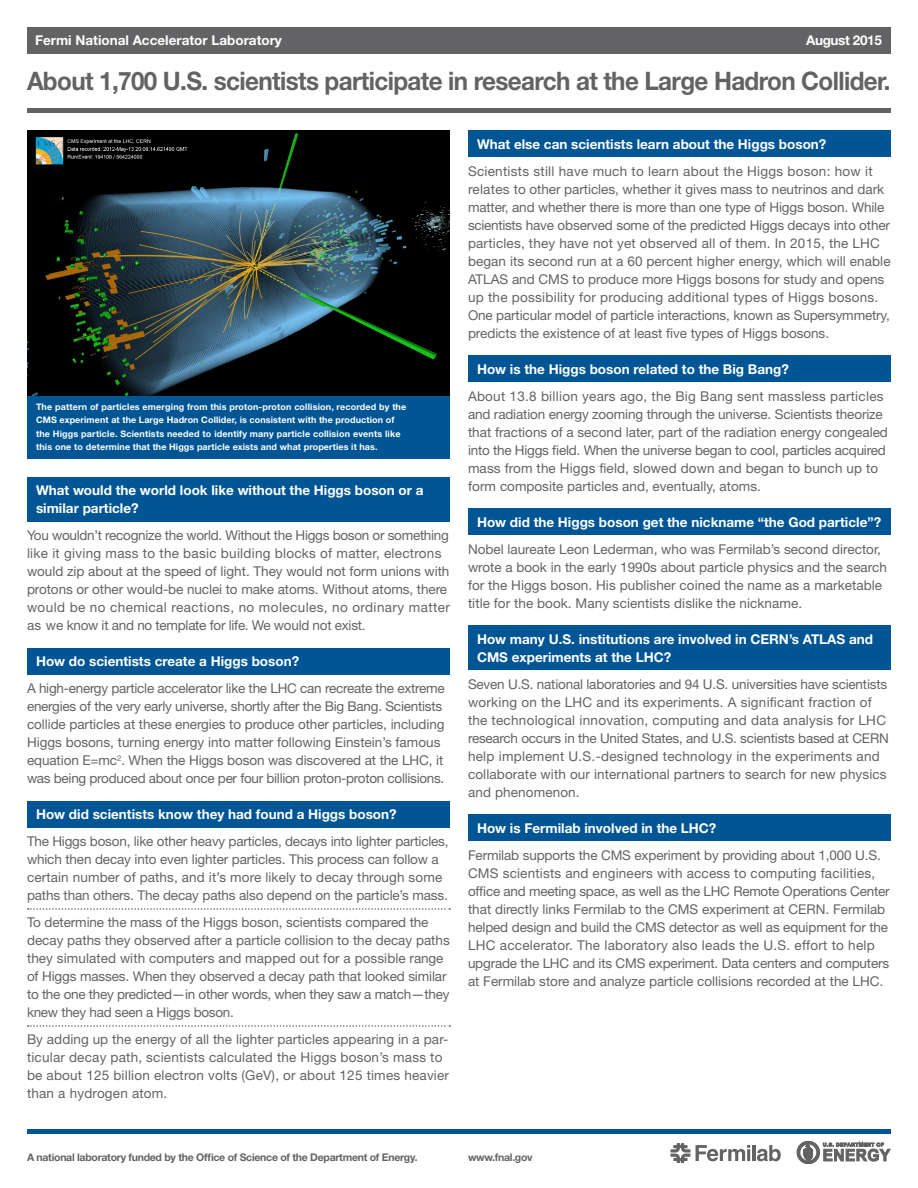
<style>
.page{position:relative;width:918px;height:1188px;background:#fff}
.page>*{position:absolute;margin:0;border:0;box-sizing:border-box;transform-origin:0 0}
.Subtitle_17_18_Helve{font:700 25.5px "Helvetica Neue";letter-spacing:-.025em;color:#636366;scale:.95 1}
.Text_9_12_Helvetica{font:13.5px/18px "Helvetica Neue";color:#636366}
.t1{font:700 13.5px/18px "Helvetica Neue";color:#fff}
.t2{font:700 13.5px "Helvetica Neue";letter-spacing:-.025em;color:#fff}
.t3{font:700 10.5px "Helvetica Neue";letter-spacing:-.025em;color:#636366}
.Label_30_84_indent{font:700 9px/13.5px "Helvetica Neue";letter-spacing:.015em;color:#fff}
</style>
<div class="page">
<div style="left:27px;top:27px;width:864px;height:27px;background:#636366"></div>
<hr style="left:27px;top:108px;width:864px;height:4px;background:#636366">
<div style="left:27px;top:477px;width:423px;height:45px;background:#005594"></div>
<div style="left:27px;top:648px;width:423px;height:27px;background:#005594"></div>
<div style="left:468px;top:814px;width:423px;height:28px;background:#005594"></div>
<div style="left:27px;top:801px;width:423px;height:27px;background:#005594"></div>
<div style="left:468px;top:130px;width:423px;height:28px;background:#005594"></div>
<div style="left:468px;top:508px;width:423px;height:28px;background:#005594"></div>
<div style="left:468px;top:356px;width:423px;height:26px;background:#005594"></div>
<div style="left:468px;top:626px;width:423px;height:44px;background:#005594"></div>
<img style="left:27px;top:131px;width:423px;height:265px">
<div style="left:27px;top:396px;width:423px;height:63px;background:#005594"></div>
<hr style="left:27px;top:1130px;width:864px;height:4px;background:#005594">
<svg style="left:670px;top:1143px;width:20px;height:20px"></svg>
<svg style="left:696px;top:1145px;width:54px;height:16px"></svg>
<hr style="left:752px;top:1145px;width:3px;height:16px;background:#636366">
<svg style="left:757px;top:1145px;width:24px;height:16px"></svg>
<div style="left:797px;top:1141px;width:23px;height:23px;border:1px solid #636366;border-radius:50%"></div>
<svg style="left:798px;top:1141px;width:93px;height:23px"></svg>
<svg style="left:28px;top:908px;width:422px;height:2px"></svg>
<svg style="left:28px;top:1025px;width:422px;height:2px"></svg>
<p class="t1" style="left:35px;top:31px;width:248px">Fermi National Accelerator Laboratory</p>
<p class="t2" style="left:806px;top:32px;width:77px">August 2015</p>
<p class="Subtitle_17_18_Helve" style="left:27px;top:65px;width:911px">About 1,700 U.S. scientists participate in research at the Large Hadron Collider.</p>
<p class="t1" style="left:477px;top:134px;width:351px">What else can scientists learn about the Higgs boson?</p>
<p class="Text_9_12_Helvetica" style="left:468px;top:162px;width:424px">Scientists still have much to learn about the Higgs boson: how it relates to other particles, whether it gives mass to neutrinos and dark matter, and whether there is more than one type of Higgs boson. While scientists have observed some of the predicted Higgs decays into other particles, they have not yet observed all of them. In 2015, the LHC began its second run at a 60 percent higher energy, which will enable ATLAS and CMS to produce more Higgs bosons for study and opens up the possibility for producing additional types of Higgs bosons.<br>One particular model of particle interactions, known as Supersymmetry, predicts the existence of at least five types of Higgs bosons.</p>
<p class="Label_30_84_indent" style="left:36px;top:399px;width:372px">The pattern of particles emerging from this proton-proton collision, recorded by the CMS experiment at the Large Hadron Collider, is consistent with the production of the Higgs particle. Scientists needed to identify many particle collision events like this one to determine that the Higgs particle exists and what properties it has.</p>
<p class="t1" style="left:36px;top:481px;width:389px">What would the world look like without the Higgs boson or a similar particle?</p>
<p class="Text_9_12_Helvetica" style="left:27px;top:526px;width:424px">You wouldn’t recognize the world. Without the Higgs boson or something like it giving mass to the basic building blocks of matter, electrons would zip about at the speed of light. They would not form unions with protons or other would-be nuclei to make atoms. Without atoms, there would be no chemical reactions, no molecules, no ordinary matter as we know it and no template for life. We would not exist.</p>
<p class="t1" style="left:36px;top:652px;width:265px">How do scientists create a Higgs boson?</p>
<p class="Text_9_12_Helvetica" style="left:27px;top:679px;width:419px">A high-energy particle accelerator like the LHC can recreate the extreme energies of the very early universe, shortly after the Big Bang. Scientists collide particles at these energies to produce other particles, including Higgs bosons, turning energy into matter following Einstein’s famous equation E=mc<sup>2</sup>. When the Higgs boson was discovered at the LHC, it was being produced about once per four billion proton-proton collisions.</p>
<p class="t1" style="left:36px;top:805px;width:362px">How did scientists know they had found a Higgs boson?</p>
<p class="Text_9_12_Helvetica" style="left:27px;top:832px;width:423px">The Higgs boson, like other heavy particles, decays into lighter particles, which then decay into even lighter particles. This process can follow a certain number of paths, and it’s more likely to decay through some paths than others. The decay paths also depend on the particle’s mass.</p>
<p class="Text_9_12_Helvetica" style="left:27px;top:913px;width:424px">To determine the mass of the Higgs boson, scientists compared the decay paths they observed after a particle collision to the decay paths they simulated with computers and mapped out for a possible range of Higgs masses. When they observed a decay path that looked similar to the one they predicted—in other words, when they saw a match—they knew they had seen a Higgs boson.</p>
<p class="Text_9_12_Helvetica" style="left:27px;top:1030px;width:424px">By adding up the energy of all the lighter particles appearing in a par&shy;ticular decay path, scientists calculated the Higgs boson’s mass to be about 125 billion electron volts (GeV), or about 125 times heavier than a hydrogen atom.</p>
<p class="t1" style="left:477px;top:359px;width:313px">How is the Higgs boson related to the Big Bang?</p>
<p class="Text_9_12_Helvetica" style="left:468px;top:387px;width:421px">About 13.8 billion years ago, the Big Bang sent massless particles and radiation energy zooming through the universe. Scientists theorize that fractions of a second later, part of the radiation energy congealed into the Higgs field. When the universe began to cool, particles acquired mass from the Higgs field, slowed down and began to bunch up to form composite particles and, eventually, atoms.</p>
<p class="t1" style="left:477px;top:512px;width:406px">How did the Higgs boson get the nickname “the God particle”?</p>
<p class="Text_9_12_Helvetica" style="left:468px;top:540px;width:420px">Nobel laureate Leon Lederman, who was Fermilab’s second director, wrote a book in the early 1990s about particle physics and the search for the Higgs boson. His publisher coined the name as a marketable title for the book. Many scientists dislike the nickname.</p>
<p class="t1" style="left:477px;top:629px;width:398px">How many U.S. institutions are involved in CERN’s ATLAS and<br>CMS experiments at the LHC?</p>
<p class="Text_9_12_Helvetica" style="left:468px;top:675px;width:422px">Seven U.S. national laboratories and 94 U.S. universities have scientists working on the LHC and its experiments. A significant fraction of the technological innovation, computing and data analysis for LHC research occurs in the United States, and U.S. scientists based at CERN help implement U.S.-designed technology in the experiments and collaborate with our international partners to search for new physics and phenomenon.</p>
<p class="t1" style="left:477px;top:818px;width:241px">How is Fermilab involved in the LHC?</p>
<p class="Text_9_12_Helvetica" style="left:468px;top:846px;width:423px">Fermilab supports the CMS experiment by providing about 1,000 U.S.<br>CMS scientists and engineers with access to computing facilities, office and meeting space, as well as the LHC Remote Operations Center that directly links Fermilab to the CMS experiment at CERN. Fermilab helped design and build the CMS detector as well as equipment for the LHC accelerator. The laboratory also leads the U.S. effort to help upgrade the LHC and its CMS experiment. Data centers and computers at Fermilab store and analyze particle collisions recorded at the LHC.</p>
<p class="t3" style="left:27px;top:1151px;width:392px">A national laboratory funded by the Office of Science of the Department of Energy.</p>
<p class="t3" style="left:468px;top:1151px;width:66px">www.fnal.gov</p>
</div>
